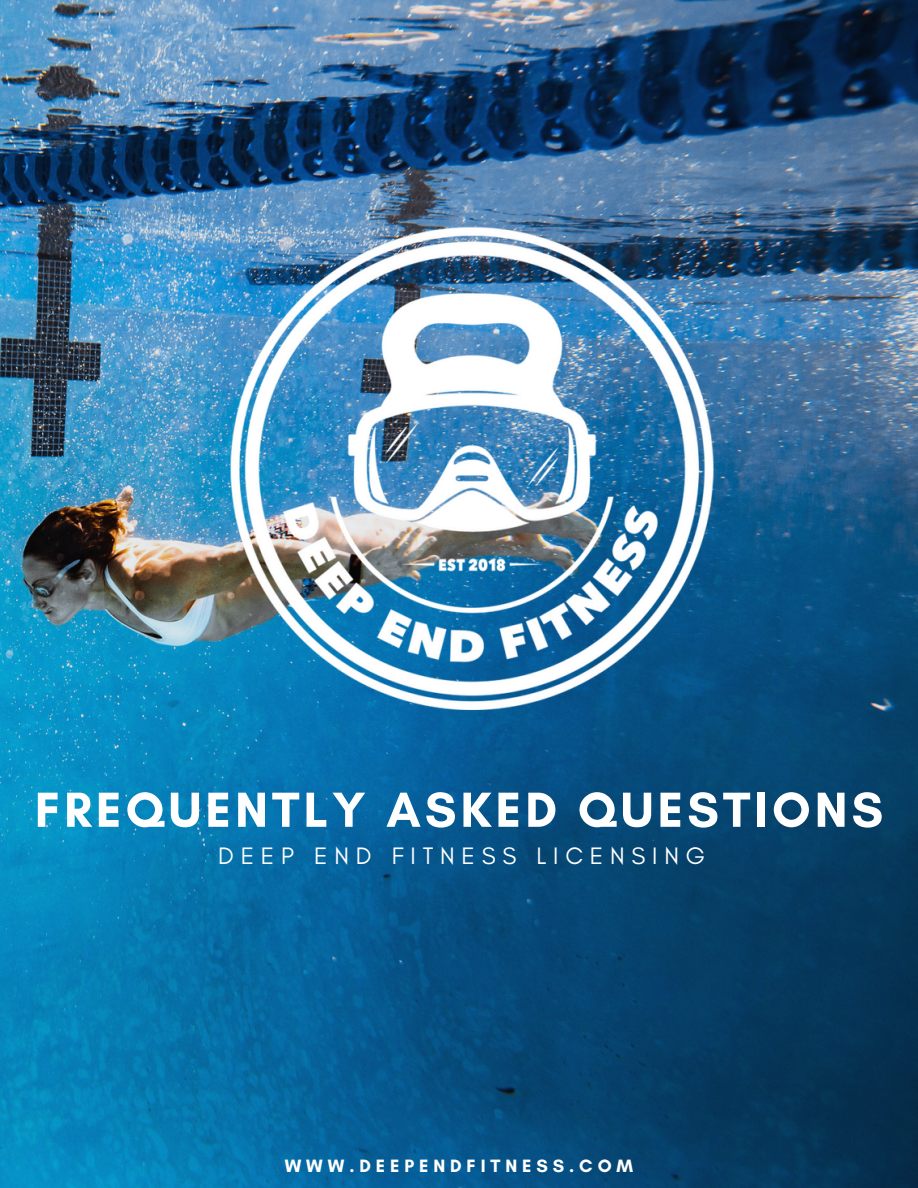
<style>
.page{position:relative;width:918px;height:1188px;background:#fff}
.page>*{position:absolute;margin:0;border:0;box-sizing:border-box;transform-origin:0 0}
.t1{font:700 50.25px "Glacial Indifference";letter-spacing:.08em;color:#fff}
.t2{font:24.3px "Glacial Indifference";letter-spacing:.28em;color:#fff}
.t3{font:700 18.15px "Glacial Indifference";letter-spacing:.27em;color:#fff}
</style>
<div class="page">
<img style="left:0;top:0;width:918px;height:1188px">
<img style="left:219px;top:218px;width:509px;height:508px">
<p class="t1" style="left:35px;top:779px;width:850px">FREQUENTLY ASKED QUESTIONS</p>
<p class="t2" style="left:218px;top:841px;width:488px">DEEP END FITNESS LICENSING</p>
<p class="t3" style="left:285px;top:1155px;width:350px">WWW.DEEPENDFITNESS.COM</p>
</div>
